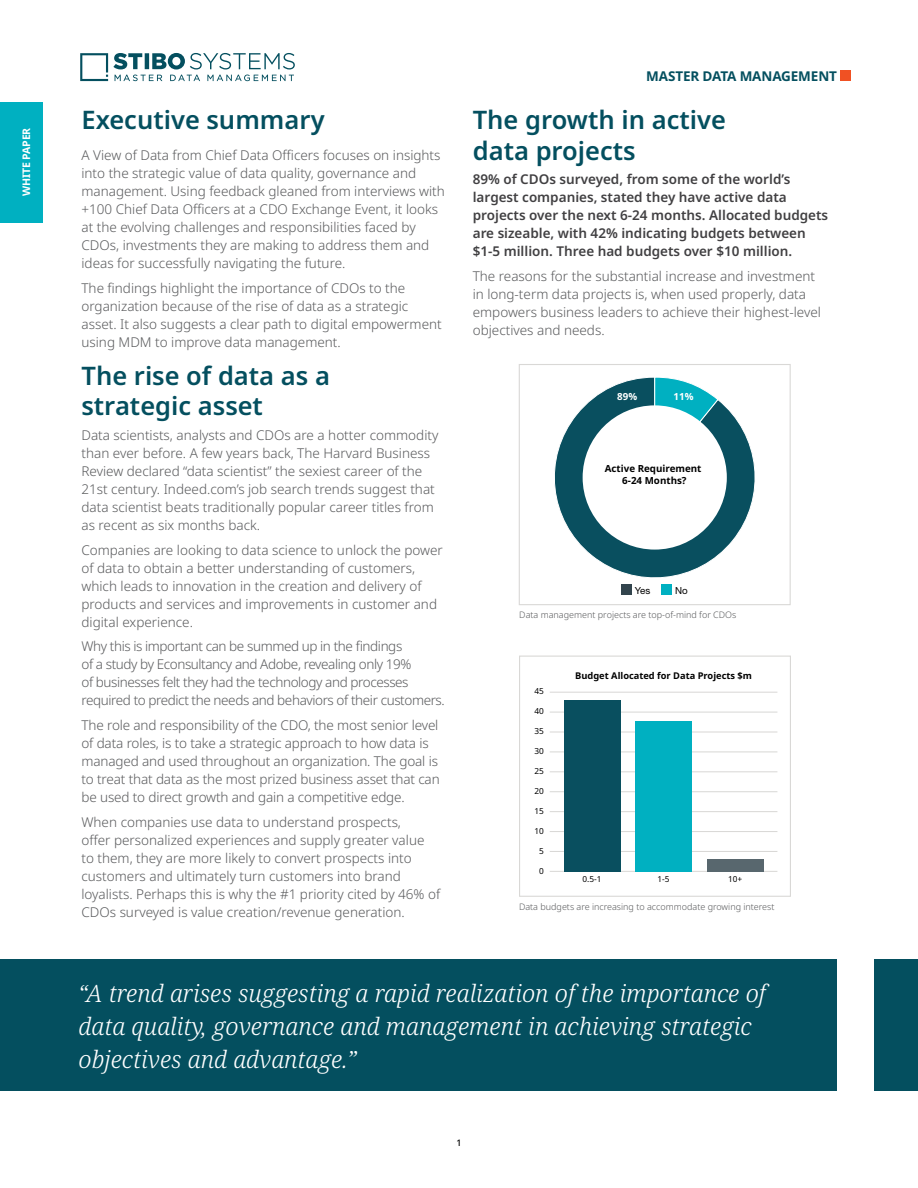
<style>
.page{position:relative;width:918px;height:1188px;background:#fff}
.page>*{position:absolute;margin:0;border:0;box-sizing:border-box;transform-origin:0 0}
.t1{font:600 25.5px/30.6px "Noto Sans";color:#044f5f}
.t2{font:italic 300 24px/33px "Noto Serif";color:#fff}
.t3{font:300 13.5px/18px "Noto Sans";color:#58595b}
.t4{font:600 13.5px/18px "Noto Sans";color:#414042}
.t5{font:300 13.5px/18px "Noto Sans";letter-spacing:-.03em;color:#58595b}
.t6{font:700 13.5px "Noto Sans";letter-spacing:-.01em;color:#044f5f}
.t7{font:700 10.5px "Noto Sans";letter-spacing:-.01em;color:#fff}
.t8{font:700 9.75px/11.7px "Noto Sans";color:#000;text-align:center}
.t9{font:700 9.75px "Noto Sans";color:#fff}
.t10{font:9.75px "Helvetica Neue LT Std";color:#000}
.t11{font:700 9.3px "Noto Sans";color:#000}
.t12{font:300 9px "Noto Sans";color:#58595b}
.t13{font:500 9px "Noto Sans";color:#000}
.t14{font:8.25px "Noto Sans";color:#000}
</style>
<div class="page">
<svg style="left:80px;top:53px;width:215px;height:28px"></svg>
<div style="left:0;top:102px;width:42px;height:120px;background:#00b0c1"></div>
<div style="left:841px;top:70px;width:10px;height:10px;background:#f05123"></div>
<div style="left:0;top:959px;width:836px;height:132px;background:#044f5f"></div>
<div style="left:875px;top:959px;width:43px;height:132px;background:#044f5f"></div>
<hr style="left:550px;top:871px;width:227px;height:1px;background:#d9d8d6">
<hr style="left:550px;top:851px;width:227px;height:1px;background:#d9d8d6">
<hr style="left:550px;top:831px;width:227px;height:1px;background:#d9d8d6">
<hr style="left:550px;top:811px;width:227px;height:1px;background:#d9d8d6">
<hr style="left:550px;top:791px;width:227px;height:1px;background:#d9d8d6">
<hr style="left:550px;top:771px;width:227px;height:1px;background:#d9d8d6">
<hr style="left:550px;top:751px;width:227px;height:1px;background:#d9d8d6">
<hr style="left:550px;top:731px;width:227px;height:2px;background:#d9d8d6">
<hr style="left:550px;top:712px;width:227px;height:1px;background:#d9d8d6">
<hr style="left:550px;top:692px;width:227px;height:1px;background:#d9d8d6">
<div style="left:564px;top:700px;width:56px;height:171px;background:#094f5f"></div>
<div style="left:636px;top:721px;width:56px;height:150px;background:#00b0c1"></div>
<div style="left:707px;top:859px;width:57px;height:12px;background:#58676e"></div>
<div style="left:519px;top:656px;width:272px;height:241px;border:1px solid #d9d8d6"></div>
<svg style="left:554px;top:377px;width:201px;height:213px"></svg>
<svg style="left:654px;top:377px;width:65px;height:66px"></svg>
<div style="left:583px;top:405px;width:144px;height:145px;background:#fff;border-radius:50%"></div>
<div style="left:622px;top:585px;width:10px;height:10px;background:#32444d"></div>
<div style="left:662px;top:585px;width:10px;height:10px;background:#00b0c1"></div>
<div style="left:519px;top:364px;width:272px;height:241px;border:1px solid #d9d8d6"></div>
<p class="t7" style="left:19px;top:196px;width:70px;rotate:-90deg">WHITE PAPER</p>
<h1 class="t1" style="left:81px;top:105px;width:245px">Executive summary</h1>
<p class="t3" style="left:81px;top:147px;width:365px">A View of Data from Chief Data Officers focuses on insights into the strategic value of data quality, governance and management. Using feedback gleaned from interviews with +100 Chief Data Officers at a CDO Exchange Event, it looks at the evolving challenges and responsibilities faced by CDOs, investments they are making to address them and ideas for successfully navigating the future.</p>
<p class="t3" style="left:81px;top:280px;width:362px">The findings highlight the importance of CDOs to the organization because of the rise of data as a strategic asset. It also suggests a clear path to digital empowerment using MDM to improve data management.</p>
<h1 class="t1" style="left:81px;top:361px;width:250px">The rise of data as a strategic asset</h1>
<p class="t3" style="left:81px;top:426px;width:358px">Data scientists, analysts and CDOs are a hotter commodity than ever before. A few years back, The Harvard Business Review declared “data scientist” the sexiest career of the 21st century. Indeed.com’s job search trends suggest that data scientist beats traditionally popular career titles from as recent as six months back.</p>
<p class="t3" style="left:81px;top:541px;width:363px">Companies are looking to data science to unlock the power of data to obtain a better understanding of customers, which leads to innovation in the creation and delivery of products and services and improvements in customer and digital experience.</p>
<p class="t5" style="left:81px;top:638px;width:365px">Why this is important can be summed up in the findings<br>of a study by Econsultancy and Adobe, revealing only 19%<br>of businesses felt they had the technology and processes required to predict the needs and behaviors of their customers.</p>
<p class="t3" style="left:81px;top:717px;width:360px">The role and responsibility of the CDO, the most senior level of data roles, is to take a strategic approach to how data is managed and used throughout an organization. The goal is to treat that data as the most prized business asset that can be used to direct growth and gain a competitive edge.</p>
<p class="t3" style="left:81px;top:813px;width:360px">When companies use data to understand prospects,<br>offer personalized experiences and supply greater value to them, they are more likely to convert prospects into customers and ultimately turn customers into brand loyalists. Perhaps this is why the #1 priority cited by 46% of CDOs surveyed is value creation/revenue generation.</p>
<p class="t6" style="left:646px;top:66px;width:192px">MASTER DATA MANAGEMENT</p>
<h1 class="t1" style="left:473px;top:105px;width:255px">The growth in active data projects</h1>
<p class="t4" style="left:473px;top:171px;width:357px">89% of CDOs surveyed, from some of the world’s largest companies, stated they have active data projects over the next 6-24 months. Allocated budgets are sizeable, with 42% indicating budgets between $1-5 million. Three had budgets over $10 million.</p>
<p class="t3" style="left:473px;top:267px;width:350px">The reasons for the substantial increase and investment in long-term data projects is, when used properly, data empowers business leaders to achieve their highest-level objectives and needs.</p>
<p class="t9" style="left:617px;top:390px;width:21px">89%</p>
<p class="t9" style="left:674px;top:390px;width:21px">11%</p>
<p class="t8" style="left:605px;top:463px;width:98px">Active Requirement<br>6-24 Months?</p>
<p class="t10" style="left:635px;top:585px;width:17px">Yes</p>
<p class="t10" style="left:675px;top:585px;width:14px">No</p>
<p class="t12" style="left:519px;top:609px;width:219px">Data management projects are top-of-mind for CDOs</p>
<p class="t14" style="left:534px;top:685px;width:11px">45</p>
<p class="t14" style="left:534px;top:705px;width:11px">40</p>
<p class="t14" style="left:534px;top:725px;width:11px">35</p>
<p class="t14" style="left:534px;top:745px;width:11px">30</p>
<p class="t14" style="left:534px;top:765px;width:11px">25</p>
<p class="t14" style="left:534px;top:785px;width:11px">20</p>
<p class="t14" style="left:534px;top:805px;width:11px">15</p>
<p class="t14" style="left:534px;top:825px;width:11px">10</p>
<p class="t14" style="left:539px;top:845px;width:6px">5</p>
<p class="t14" style="left:539px;top:865px;width:6px">0</p>
<p class="t11" style="left:575px;top:669px;width:178px">Budget Allocated for Data Projects $m</p>
<p class="t14" style="left:728px;top:873px;width:16px">10+</p>
<p class="t12" style="left:519px;top:900px;width:257px">Data budgets are increasing to accommodate growing interest</p>
<p class="t14" style="left:583px;top:873px;width:21px">0.5-1</p>
<p class="t14" style="left:658px;top:873px;width:14px">1-5</p>
<h2 class="t2" style="left:79px;top:977px;width:689px">“A trend arises suggesting a rapid realization of the importance of data quality, governance and management in achieving strategic objectives and advantage.”</h2>
<p class="t13" style="left:456px;top:1136px;width:7px">1</p>
</div>
